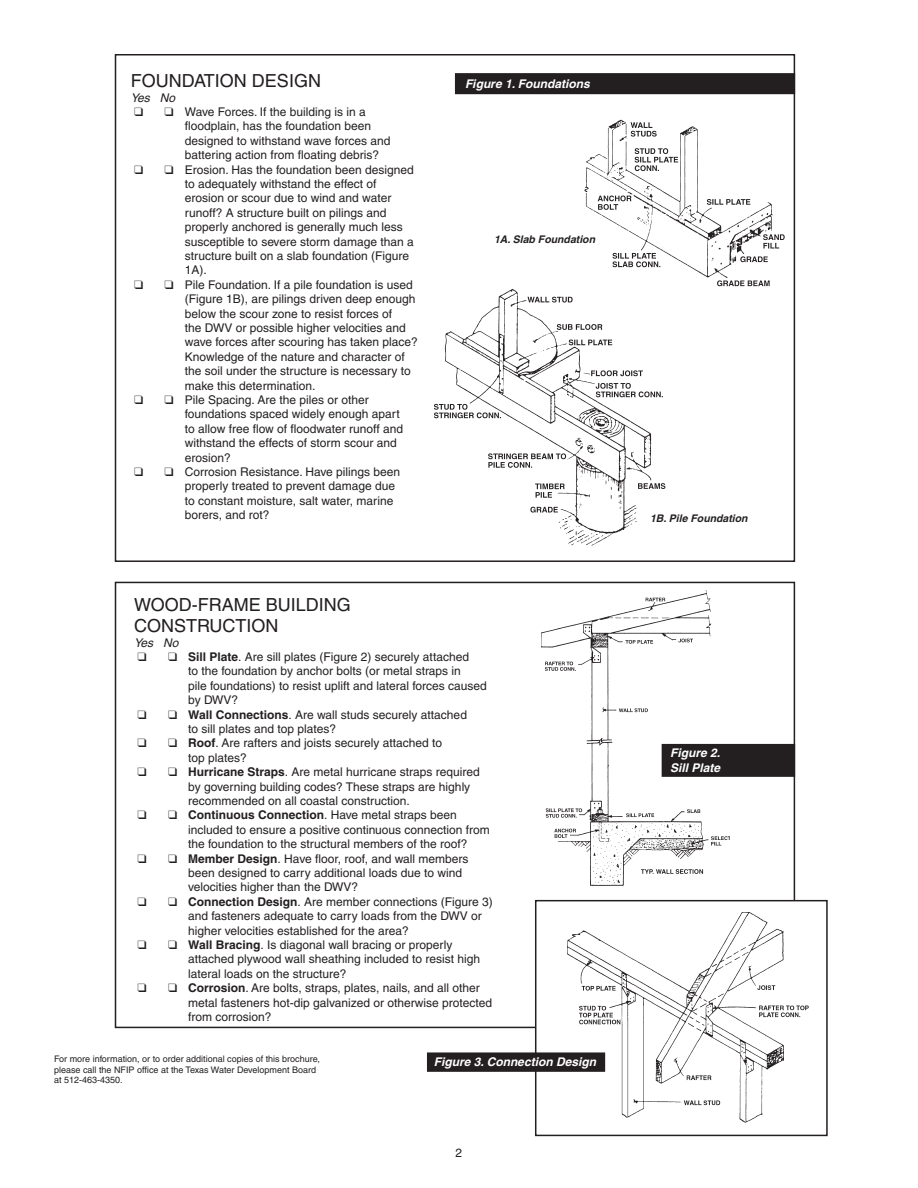
<style>
.page{position:relative;width:918px;height:1188px;background:#fff}
.page>*{position:absolute;margin:0;border:0;box-sizing:border-box;transform-origin:0 0}
.t1{font:18px/21.6px "Helvetica";color:#231f20}
.t2{font:12px/14.4px "Helvetica";color:#231f20}
.t3{font:italic 700 12px/14.4px "Helvetica";color:#fff}
.t4{font:italic 12px "Helvetica";color:#231f20}
.t5{font:italic 700 10.5px "Helvetica";color:#231f20}
.t6{font:9px/10.5px "Helvetica";color:#231f20}
.s1{font-weight:700}
</style>
<div class="page">
<div style="left:535px;top:900px;width:293px;height:236px;border:2px solid #231f20"></div>
<img style="left:424px;top:289px;width:257px;height:272px">
<div style="left:456px;top:74px;width:338px;height:19px;background:#231f20"></div>
<div style="left:455px;top:73px;width:340px;height:21px;border:2px solid #231f20"></div>
<img style="left:541px;top:591px;width:189px;height:294px">
<div style="left:662px;top:745px;width:132px;height:31px;background:#231f20"></div>
<div style="left:662px;top:744px;width:133px;height:33px;border:2px solid #231f20"></div>
<img style="left:566px;top:119px;width:218px;height:174px">
<img style="left:568px;top:912px;width:240px;height:210px">
<div style="left:428px;top:1053px;width:176px;height:18px;background:#231f20"></div>
<div style="left:427px;top:1052px;width:178px;height:20px;border:2px solid #231f20"></div>
<h1 class="t1" style="left:131px;top:70px;width:192px">Foundation Design</h1>
<p class="t4" style="left:131px;top:90px;width:46px">Yes No</p>
<p class="t2" style="left:185px;top:105px;width:207px;text-indent:-51px">❑ ❑ Wave Forces. If the building is in a floodplain, has the foundation been designed to withstand wave forces and battering action from floating debris?</p>
<p class="t2" style="left:185px;top:162px;width:231px;text-indent:-51px">❑ ❑ Erosion. Has the foundation been designed to adequately withstand the effect of erosion or scour due to wind and water runoff? A structure built on pilings and properly anchored is generally much less susceptible to severe storm damage than a structure built on a slab foundation (Figure 1A).</p>
<p class="t2" style="left:185px;top:277px;width:234px;text-indent:-51px">❑ ❑ Pile Foundation. If a pile foundation is used (Figure 1B), are pilings driven deep enough below the scour zone to resist forces of<br>the DWV or possible higher velocities and wave forces after scouring has taken place?<br>Knowledge of the nature and character of the soil under the structure is necessary to make this determination.</p>
<p class="t2" style="left:185px;top:393px;width:220px;text-indent:-51px">❑ ❑ Pile Spacing. Are the piles or other foundations spaced widely enough apart to allow free flow of floodwater runoff and withstand the effects of storm scour and erosion?</p>
<p class="t2" style="left:185px;top:465px;width:217px;text-indent:-51px">❑ ❑ Corrosion Resistance. Have pilings been properly treated to prevent damage due to constant moisture, salt water, marine borers, and rot?</p>
<p class="t3" style="left:465px;top:76px;width:126px">Figure 1. Foundations</p>
<p class="t5" style="left:494px;top:233px;width:103px">1A. Slab Foundation</p>
<h1 class="t1" style="left:134px;top:593px;width:214px">Wood-Frame Bu ilding<br>Construction</h1>
<p class="t4" style="left:134px;top:635px;width:46px">Yes No</p>
<p class="t2" style="left:188px;top:650px;width:300px;text-indent:-51px">❑ ❑ <span class="s1">Sill Plate</span>. Are sill plates (Figure 2) securely attached<br>to the foundation by anchor bolts (or metal straps in<br>pile foundations) to resist uplift and lateral forces caused by DWV?</p>
<p class="t2" style="left:188px;top:707px;width:280px;text-indent:-51px">❑ ❑ <span class="s1">Wall Connections</span>. Are wall studs securely attached to sill plates and top plates?</p>
<p class="t2" style="left:188px;top:736px;width:255px;text-indent:-51px">❑ ❑ <span class="s1">Roof</span>. Are rafters and joists securely attached to top plates?</p>
<p class="t2" style="left:188px;top:765px;width:293px;text-indent:-51px">❑ ❑ <span class="s1">Hurricane Straps</span>. Are metal hurricane straps required by governing building codes? These straps are highly recommended on all coastal construction.</p>
<p class="t2" style="left:188px;top:808px;width:303px;text-indent:-51px">❑ ❑ <span class="s1">Continuous Connection</span>. Have metal straps been included to ensure a positive continuous connection from the foundation to the structural members of the roof?</p>
<p class="t2" style="left:188px;top:851px;width:282px;text-indent:-51px">❑ ❑ <span class="s1">Member Design</span>. Have floor, roof, and wall members been designed to carry additional loads due to wind velocities higher than the DWV?</p>
<p class="t2" style="left:188px;top:894px;width:306px;text-indent:-51px">❑ ❑ <span class="s1">Connection Design</span>. Are member connections (Figure 3) and fasteners adequate to carry loads from the DWV or higher velocities established for the area?</p>
<p class="t2" style="left:188px;top:938px;width:293px;text-indent:-51px">❑ ❑ <span class="s1">Wall Bracing</span>. Is diagonal wall bracing or properly attached plywood wall sheathing included to resist high lateral loads on the structure?</p>
<p class="t2" style="left:188px;top:981px;width:305px;text-indent:-51px">❑ ❑ <span class="s1">Corrosion</span>. Are bolts, straps, plates, nails, and all other metal fasteners hot-dip galvanized or otherwise protected from corrosion?</p>
<p class="t6" style="left:54px;top:1054px;width:268px">For more information, or to order additional copies of this brochure, please call the NFI P office at the Texas Water Development Board at 512-463-4350.</p>
<p class="t3" style="left:434px;top:1054px;width:164px">Figure 3. Connection Design</p>
<p class="t5" style="left:650px;top:512px;width:99px">1B. Pile Foundation</p>
<p class="t3" style="left:670px;top:746px;width:52px">Figure 2.<br>Sill Plate</p>
</div>
